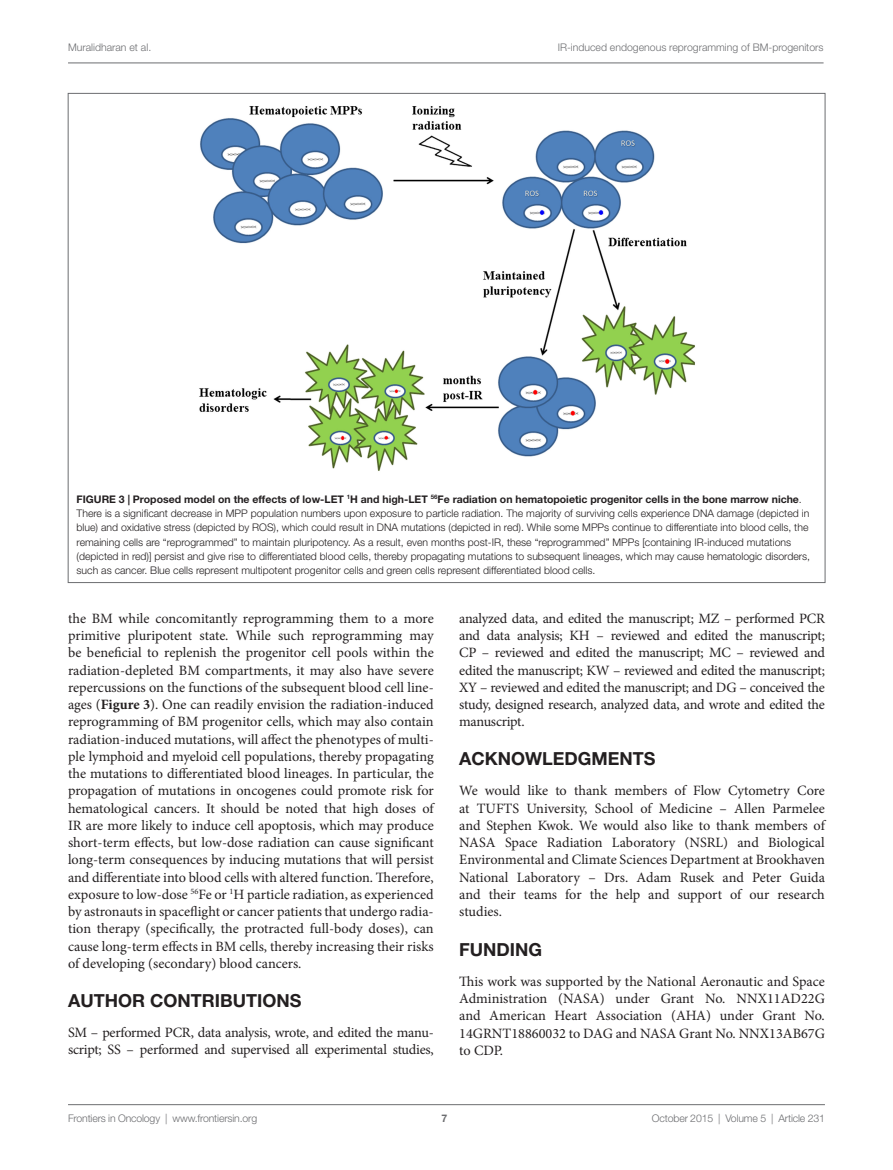
<style>
.page{position:relative;width:893px;height:1170px;background:#fff}
.page>*{position:absolute;margin:0;border:0;box-sizing:border-box;transform-origin:0 0}
.t1{font:700 18px "Helvetica Neue LT Std";color:#231f20}
.t2{font:14.25px/17.2px "Minion Pro";letter-spacing:-.015em;color:#231f20;text-align:justify}
.t3{font:300 10.5px/14.2px "Helvetica Neue LT Std";color:#231f20}
.t4{font:300 10.5px "Helvetica Neue LT Std";letter-spacing:-.015em;color:#6c6d70}
.t5{font:700 10.5px "Helvetica Neue LT Std";color:#6c6d70}
.s1{font-weight:700}
</style>
<div class="page">
<hr style="left:68px;top:1104px;width:757px;height:1px;background:#6c6d70">
<hr style="left:68px;top:63px;width:756px;height:1px;background:#6c6d70">
<img style="left:199px;top:106px;width:496px;height:365px">
<p class="t4" style="left:68px;top:41px;width:85px">Muralidharan et al.</p>
<p class="t4" style="left:558px;top:41px;width:267px">IR-induced endogenous reprogramming of BM-progenitors</p>
<p class="t3" style="left:77px;top:491px;width:735px"><span class="s1">FIGURE 3 | Proposed model on the effects of low-LET</span> <sup>1</sup><span class="s1">H and high-LET</span> <sup>56</sup><span class="s1">Fe radiation on hematopoietic progenitor cells in the bone marrow niche</span>.<br>There is a significant decrease in MPP population numbers upon exposure to particle radiation. The majority of surviving cells experience DNA damage (depicted in blue) and oxidative stress (depicted by ROS), which could result in DNA mutations (depicted in red). While some MPPs continue to differentiate into blood cells, the remaining cells are “reprogrammed” to maintain pluripotency. As a result, even months post-IR, these “reprogrammed” MPPs [containing IR-induced mutations (depicted in red)] persist and give rise to differentiated blood cells, thereby propagating mutations to subsequent lineages, which may cause hematologic disorders, such as cancer. Blue cells represent multipotent progenitor cells and green cells represent differentiated blood cells.</p>
<p class="t2" style="left:459px;top:609px;width:367px">analyzed data, and edited the manuscript; MZ – performed PCR and data analysis; KH – reviewed and edited the manuscript; CP – reviewed and edited the manuscript; MC – reviewed and edited the manuscript; KW – reviewed and edited the manuscript; XY – reviewed and edited the manuscript; and DG – conceived the study, designed research, analyzed data, and wrote and edited the manuscript.</p>
<p class="t1" style="left:459px;top:747px;width:198px">ACKNOWLEDGMENTS</p>
<p class="t2" style="left:459px;top:782px;width:367px">We would like to thank members of Flow Cytometry Core at TUFTS University, School of Medicine – Allen Parmelee and Stephen Kwok. We would also like to thank members of NASA Space Radiation Laboratory (NSRL) and Biological Environmental and Climate Sciences Department at Brookhaven National Laboratory – Drs. Adam Rusek and Peter Guida and their teams for the help and support of our research studies.</p>
<p class="t1" style="left:459px;top:938px;width:84px">FUNDING</p>
<p class="t2" style="left:459px;top:972px;width:367px">This work was supported by the National Aeronautic and Space Administration (NASA) under Grant No. NNX11AD22G and American Heart Association (AHA) under Grant No.<br>14GRNT18860032 to DAG and NASA Grant No. NNX13AB67G to CDP.</p>
<p class="t2" style="left:68px;top:609px;width:367px">the BM while concomitantly reprogramming them to a more primitive pluripotent state. While such reprogramming may be beneficial to replenish the progenitor cell pools within the radiation-depleted BM compartments, it may also have severe repercussions on the functions of the subsequent blood cell line&shy;ages (<span class="s1">Figure 3</span>). One can readily envision the radiation-induced reprogramming of BM progenitor cells, which may also contain radiation-induced mutations, will affect the phenotypes of multi&shy;ple lymphoid and myeloid cell populations, thereby propagating the mutations to differentiated blood lineages. In particular, the propagation of mutations in oncogenes could promote risk for hematological cancers. It should be noted that high doses of IR are more likely to induce cell apoptosis, which may produce short-term effects, but low-dose radiation can cause significant long-term consequences by inducing mutations that will persist and differentiate into blood cells with altered function. Therefore, exposure to low-dose <sup>56</sup>Fe or <sup>1</sup>H particle radiation, as experienced by astronauts in spaceflight or cancer patients that undergo radia&shy;tion therapy (specifically, the protracted full-body doses), can cause long-term effects in BM cells, thereby increasing their risks of developing (secondary) blood cancers.</p>
<p class="t1" style="left:68px;top:989px;width:235px">AUTHOR CONTRIBUTIONS</p>
<p class="t2" style="left:68px;top:1023px;width:367px">SM – performed PCR, data analysis, wrote, and edited the manu&shy;script; SS – performed and supervised all experimental studies,</p>
<p class="t4" style="left:68px;top:1111px;width:191px">Frontiers in Oncology | www.frontiersin.org</p>
<p class="t5" style="left:441px;top:1111px;width:7px">7</p>
<p class="t4" style="left:652px;top:1111px;width:174px">October 2015 | Volume 5 | Article 231</p>
</div>
